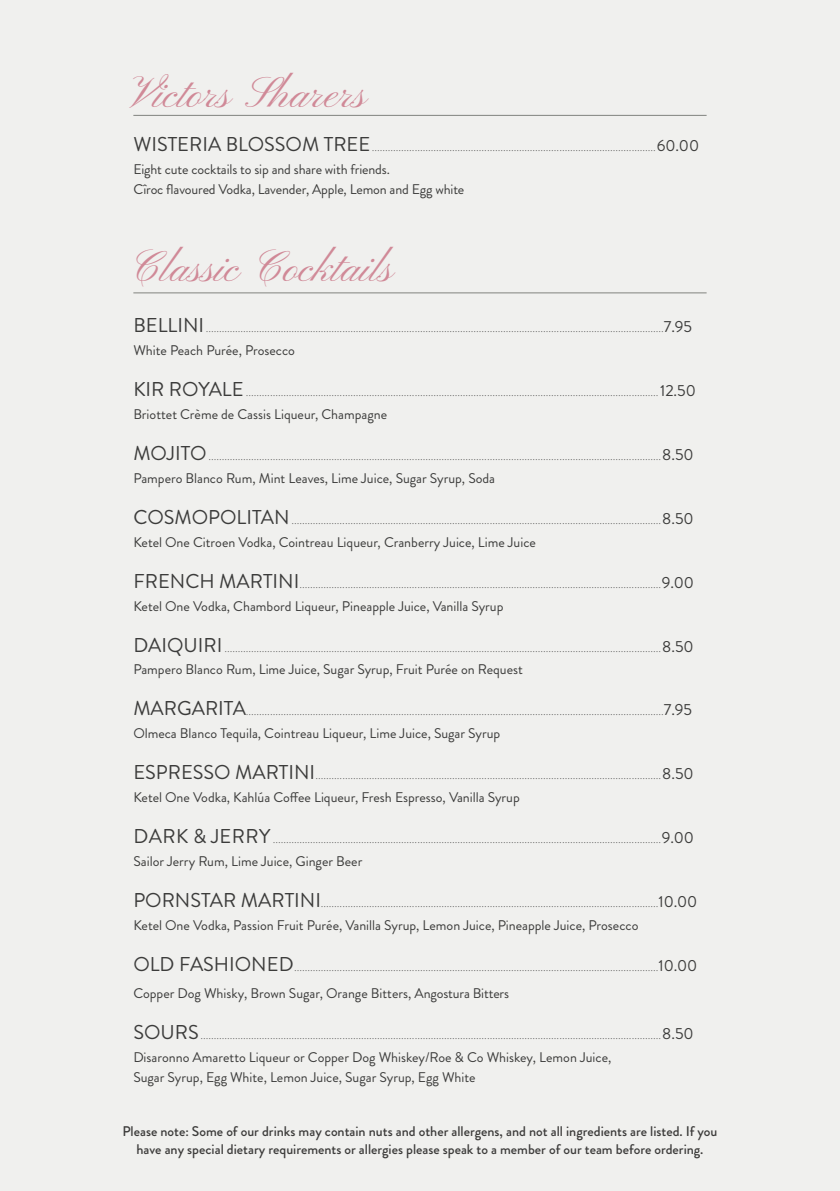
<style>
.page{position:relative;width:840px;height:1191px;background:#fff}
.page>*{position:absolute;margin:0;border:0;box-sizing:border-box;transform-origin:0 0}
.t1{font:44px "Pinyon Script";color:#d08997}
.t2{font:14px/20px "Brandon Grotesque";color:#3c3c3b}
.t3{font:500 14px/18px "Brandon Grotesque";color:#3d3c3b;text-align:center}
.t4{font:300 12px "Brandon Grotesque";color:#3c3c3b}
.s1{font-weight:400;font-size:20px}
.s2{font-weight:400;font-size:16px}
</style>
<div class="page">
<div style="left:0;top:0;width:839px;height:1191px;background:#f0f0ee"></div>
<hr style="left:133px;top:115px;width:573px;height:1px;background:#81837e">
<hr style="left:133px;top:292px;width:573px;height:1px;background:#81837e">
<h1 class="t1" style="left:133px;top:69px;width:236px">Victors Sharers</h1>
<p class="t4" style="left:133px;top:138px;width:567px"><span class="s1">WISTERIA BLOSSOM TREE</span>..........................................................................................................<span class="s2">60.00</span></p>
<p class="t2" style="left:133px;top:159px;width:332px">Eight cute cocktails to sip and share with friends.<br>Cîroc flavoured Vodka, Lavender, Apple, Lemon and Egg white</p>
<h1 class="t1" style="left:133px;top:243px;width:263px">Classic Cocktails</h1>
<p class="t4" style="left:133px;top:320px;width:560px"><span class="s1">BELLINI</span>...........................................................................................................................................................................<span class="s2">7.95</span></p>
<p class="t2" style="left:133px;top:340px;width:163px">White Peach Purée, Prosecco</p>
<p class="t4" style="left:133px;top:384px;width:563px"><span class="s1">KIR ROYALE</span> ..........................................................................................................................................................<span class="s2">12.50</span></p>
<p class="t2" style="left:133px;top:404px;width:255px">Briottet Crème de Cassis Liqueur, Champagne</p>
<p class="t4" style="left:133px;top:448px;width:561px"><span class="s1">MOJITO</span> .........................................................................................................................................................................<span class="s2">8.50</span></p>
<p class="t2" style="left:133px;top:468px;width:363px">Pampero Blanco Rum, Mint Leaves, Lime Juice, Sugar Syrup, Soda</p>
<p class="t4" style="left:133px;top:511px;width:561px"><span class="s1">COSMOPOLITAN</span>..........................................................................................................................................<span class="s2">8.50</span></p>
<p class="t2" style="left:133px;top:532px;width:404px">Ketel One Citroen Vodka, Cointreau Liqueur, Cranberry Juice, Lime Juice</p>
<p class="t4" style="left:133px;top:575px;width:562px"><span class="s1">FRENCH MARTINI</span>.......................................................................................................................................<span class="s2">9.00</span></p>
<p class="t2" style="left:133px;top:596px;width:371px">Ketel One Vodka, Chambord Liqueur, Pineapple Juice, Vanilla Syrup</p>
<p class="t4" style="left:133px;top:639px;width:561px"><span class="s1">DAIQUIRI</span> ...................................................................................................................................................................<span class="s2">8.50</span></p>
<p class="t2" style="left:133px;top:660px;width:391px">Pampero Blanco Rum, Lime Juice, Sugar Syrup, Fruit Purée on Request</p>
<p class="t4" style="left:133px;top:703px;width:560px"><span class="s1">MARGARITA</span>............................................................................................................................................................<span class="s2">7.95</span></p>
<p class="t2" style="left:133px;top:723px;width:368px">Olmeca Blanco Tequila, Cointreau Liqueur, Lime Juice, Sugar Syrup</p>
<p class="t4" style="left:133px;top:767px;width:561px"><span class="s1">ESPRESSO MARTINI</span>.................................................................................................................................<span class="s2">8.50</span></p>
<p class="t2" style="left:133px;top:787px;width:388px">Ketel One Vodka, Kahlúa Coffee Liqueur, Fresh Espresso, Vanilla Syrup</p>
<p class="t4" style="left:133px;top:831px;width:561px"><span class="s1">DARK &amp; JERRY</span> .................................................................................................................................................<span class="s2">9.00</span></p>
<p class="t2" style="left:133px;top:851px;width:230px">Sailor Jerry Rum, Lime Juice, Ginger Beer</p>
<p class="t4" style="left:133px;top:894px;width:565px"><span class="s1">PORNSTAR MARTINI</span>..............................................................................................................................<span class="s2">10.00</span></p>
<p class="t2" style="left:133px;top:915px;width:506px">Ketel One Vodka, Passion Fruit Purée, Vanilla Syrup, Lemon Juice, Pineapple Juice, Prosecco</p>
<p class="t4" style="left:133px;top:958px;width:565px"><span class="s1">OLD FASHIONED</span>........................................................................................................................................<span class="s2">10.00</span></p>
<p class="t2" style="left:133px;top:983px;width:377px">Copper Dog Whisky, Brown Sugar, Orange Bitters, Angostura Bitters</p>
<p class="t4" style="left:133px;top:1026px;width:561px"><span class="s1">SOURS</span>............................................................................................................................................................................<span class="s2">8.50</span></p>
<p class="t2" style="left:133px;top:1047px;width:479px">Disaronno Amaretto Liqueur or Copper Dog Whiskey/Roe &amp; Co Whiskey, Lemon Juice,<br>Sugar Syrup, Egg White, Lemon Juice, Sugar Syrup, Egg White</p>
<p class="t3" style="left:122px;top:1122px;width:596px">Please note: Some of our drinks may contain nuts and other allergens, and not all ingredients are listed. If you have any special dietary requirements or allergies please speak to a member of our team before ordering.</p>
</div>
